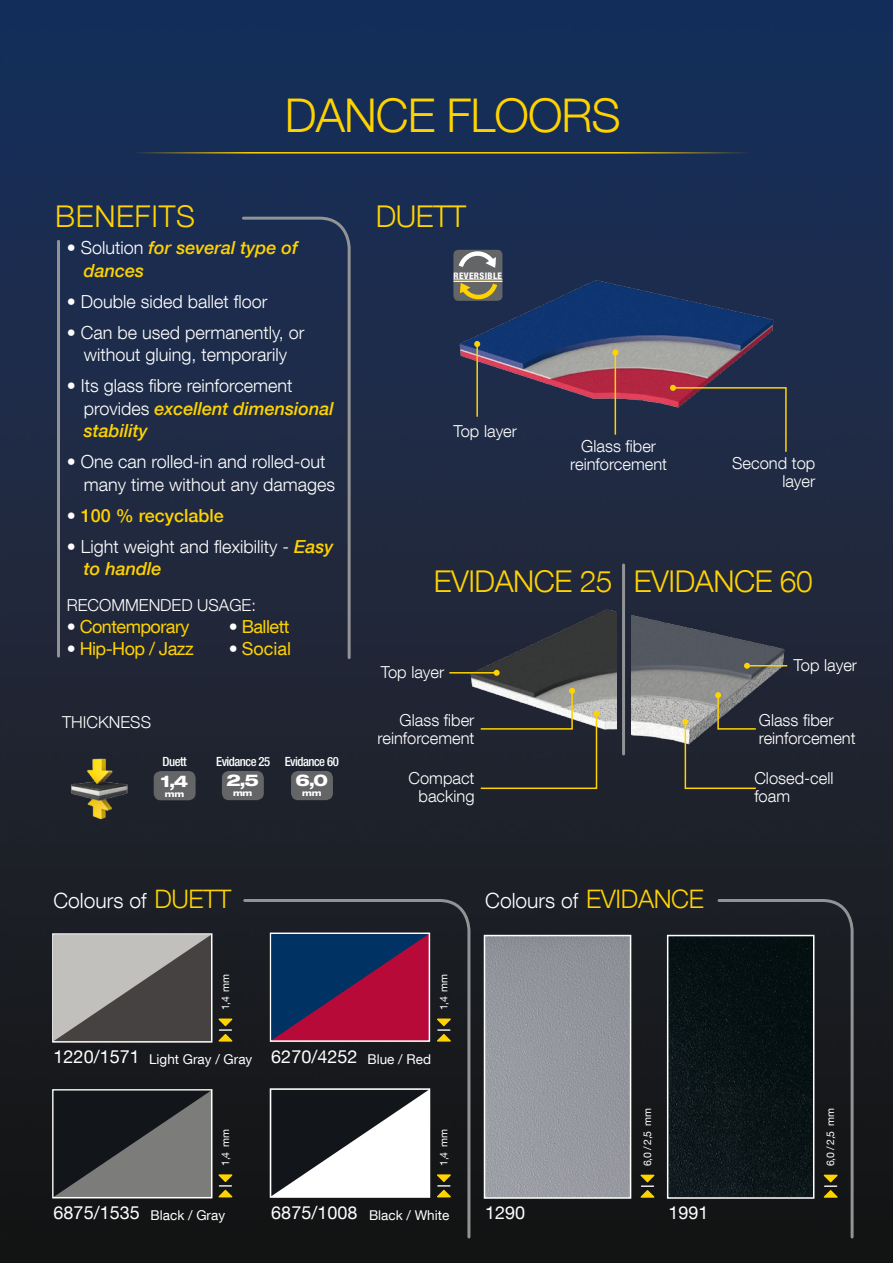
<style>
.page{position:relative;width:893px;height:1263px;background:#fff}
.page>*{position:absolute;margin:0;border:0;box-sizing:border-box;transform-origin:0 0}
.t1{font:300 46.5px "Helvetica Neue LT Com";letter-spacing:-.02em;color:#ffd300}
.t2{font:300 30px "Helvetica Neue LT Com";letter-spacing:-.015em;color:#ffd300}
.t3{font:300 30px "Helvetica Neue LT Com";letter-spacing:.02em;color:#ffd300}
.t4{font:300 21px "Helvetica Neue LT Com";color:#fff}
.t5{font:300 18px/22.5px "Helvetica Neue LT Com";color:#fff}
.t6{font:18px "Helvetica Neue LT Com";letter-spacing:-.03em;color:#ffd300}
.t7{font:italic 500 18px/22.5px "Helvetica Neue LT Com";color:#ffd300}
.t8{font:18px "Helvetica Neue LT Com";color:#fff}
.t9{font:500 18px "Helvetica Neue LT Com";color:#ffd300}
.t10{font:300 16.5px/18px "Helvetica Neue LT Com";color:#fff;text-align:right}
.t11{font:800 expanded 16.35px "Helvetica Neue LT Com";color:#fff}
.t12{font:13.5px "Helvetica Neue LT Com";color:#fff}
.t13{font:500 condensed 12.75px "Helvetica Neue LT Com";letter-spacing:-.04em;color:#fff}
.t14{font:10.5px "Helvetica Neue LT Com";color:#fff}
.t15{font:800 condensed 9px "Helvetica Neue LT Com";letter-spacing:.04em;color:#fff}
.t16{font:800 expanded 8.4px "Helvetica Neue LT Com";color:#fff}
.s1{font-weight:300;font-style:normal;color:#fff}
.s2{font-weight:500;font-style:italic;color:#ffd300}
.s3{font-weight:300;color:#fff}
.s4{color:#fff}
.s5{font-size:25.5px;color:#ffd300}
.s6{font-size:18px}
.s7{font-size:13.5px}
</style>
<div class="page">
<img style="left:0;top:0;width:893px;height:1263px">
<hr style="left:120px;top:152px;width:653px;height:2px;background:#ffd300">
<hr style="left:57px;top:241px;width:3px;height:415px;background:#929395">
<svg style="left:240px;top:215px;width:112px;height:446px;background:#232e48"></svg>
<img style="left:71px;top:757px;width:57px;height:62px">
<div style="left:222px;top:771px;width:42px;height:29px;background:#646567;border-radius:7px"></div>
<div style="left:154px;top:771px;width:42px;height:29px;background:#646567;border-radius:7px"></div>
<div style="left:291px;top:771px;width:42px;height:29px;background:#646567;border-radius:7px"></div>
<img style="left:632px;top:584px;width:182px;height:225px">
<img style="left:440px;top:584px;width:176px;height:225px">
<hr style="left:449px;top:672px;width:48px;height:1px;background:#ffd300">
<svg style="left:494px;top:670px;width:6px;height:6px"></svg>
<hr style="left:747px;top:665px;width:40px;height:1px;background:#ffd300">
<svg style="left:744px;top:663px;width:6px;height:6px"></svg>
<svg style="left:479px;top:688px;width:120px;height:102px;background:#474846"></svg>
<svg style="left:682px;top:692px;width:75px;height:98px;background:#4a4b49"></svg>
<hr style="left:622px;top:565px;width:3px;height:189px;background:#929395">
<img style="left:430px;top:255px;width:374px;height:225px">
<hr style="left:615px;top:352px;width:1px;height:83px;background:#ffd300">
<svg style="left:612px;top:349px;width:6px;height:6px"></svg>
<hr style="left:476px;top:344px;width:2px;height:73px;background:#ffd300">
<svg style="left:474px;top:341px;width:6px;height:6px"></svg>
<svg style="left:670px;top:385px;width:117px;height:68px;background:#2e3144"></svg>
<div style="left:453px;top:250px;width:49px;height:51px;background:#646567;border-radius:5px"></div>
<svg style="left:458px;top:251px;width:38px;height:17px"></svg>
<svg style="left:456px;top:280px;width:45px;height:19px"></svg>
<hr style="left:453px;top:281px;width:49px;height:1px;background:#fff">
<hr style="left:453px;top:279px;width:49px;height:1px;background:#ffd300">
<svg style="left:51px;top:932px;width:181px;height:111px;background:#7c7978"></svg>
<svg style="left:51px;top:1088px;width:181px;height:111px;background:#494a4a"></svg>
<svg style="left:242px;top:897px;width:230px;height:343px;background:#453945"></svg>
<svg style="left:716px;top:897px;width:139px;height:343px;background:#212327"></svg>
<svg style="left:483px;top:934px;width:149px;height:265px;background:#95989f"></svg>
<svg style="left:640px;top:1175px;width:14px;height:23px"></svg>
<svg style="left:666px;top:934px;width:149px;height:265px;background:#121c1e"></svg>
<svg style="left:824px;top:1175px;width:13px;height:23px"></svg>
<h2 class="t3" style="left:55px;top:198px;width:141px">BENEFITS</h2>
<h1 class="t1" style="left:285px;top:87px;width:338px">DANCE FLOO RS</h1>
<h2 class="t2" style="left:376px;top:198px;width:92px">DUETT</h2>
<p class="t7" style="left:84px;top:236px;width:216px;text-indent:-17px"><span class="s1">• Solution</span> for several type of dances</p>
<p class="t5" style="left:67px;top:290px;width:202px">• Double sided ballet floor</p>
<p class="t5" style="left:67px;top:321px;width:239px;text-align:center">• Can be used permanently, or without gluing, temporarily</p>
<p class="t5" style="left:84px;top:374px;width:252px;text-indent:-17px">• Its glass fibre reinforcement provides <span class="s2">excellent dimensional stability</span></p>
<p class="t5" style="left:84px;top:450px;width:253px;text-indent:-17px">• One can rolled-in and rolled-out many time without any damages</p>
<p class="t9" style="left:67px;top:504px;width:159px"><span class="s3">•</span> 100 % recyclable</p>
<p class="t5" style="left:84px;top:535px;width:251px;text-indent:-17px">• Light weight and flexibility - <span class="s2">Easy to handle</span></p>
<p class="t10" style="left:67px;top:596px;width:191px">RECOMMENDED USAGE:</p>
<p class="t6" style="left:67px;top:616px;width:124px"><span class="s4">•</span> Contemporary</p>
<p class="t6" style="left:229px;top:616px;width:62px"><span class="s4">•</span> Ballett</p>
<p class="t6" style="left:67px;top:638px;width:128px"><span class="s4">•</span> Hip-Hop / Jazz</p>
<p class="t6" style="left:229px;top:638px;width:64px"><span class="s4">•</span> Social</p>
<p class="t10" style="left:62px;top:713px;width:90px">THICKNESS</p>
<p class="t13" style="left:163px;top:754px;width:26px">Duett</p>
<p class="t11" style="left:161px;top:770px;width:29px">1,4</p>
<p class="t16" style="left:165px;top:788px;width:21px">mm</p>
<p class="t13" style="left:216px;top:754px;width:56px">Evidance 25</p>
<p class="t11" style="left:226px;top:770px;width:34px">2,5</p>
<p class="t16" style="left:233px;top:788px;width:21px">mm</p>
<p class="t13" style="left:285px;top:754px;width:56px">Evidance 60</p>
<p class="t11" style="left:296px;top:770px;width:34px">6,0</p>
<p class="t16" style="left:302px;top:788px;width:21px">mm</p>
<p class="t15" style="left:454px;top:270px;width:50px">REVERSIBLE</p>
<p class="t10" style="left:453px;top:422px;width:65px">Top layer</p>
<p class="t10" style="left:570px;top:436px;width:98px;text-align:center">Glass fiber reinforcement</p>
<p class="t10" style="left:732px;top:454px;width:85px">Second top layer</p>
<h2 class="t2" style="left:434px;top:563px;width:381px">EVIDANCE 25 EVIDANCE 60</h2>
<p class="t10" style="left:381px;top:663px;width:65px">Top layer</p>
<p class="t10" style="left:794px;top:656px;width:65px">Top layer</p>
<p class="t10" style="left:378px;top:711px;width:98px">Glass fiber reinforcement</p>
<p class="t10" style="left:408px;top:769px;width:68px">Compact backing</p>
<p class="t10" style="left:754px;top:769px;width:81px;text-align:left">Closed-cell foam</p>
<p class="t10" style="left:759px;top:711px;width:98px;text-align:left">Glass fiber reinforcement</p>
<p class="t4" style="left:54px;top:887px;width:150px">Colours of <span class="s5">duett</span></p>
<p class="t4" style="left:485px;top:887px;width:220px">Colours of <span class="s5">EVIDANCE</span></p>
<p class="t14" style="left:219px;top:1010px;width:38px;rotate:-90deg">1,4 mm</p>
<p class="t14" style="left:437px;top:1010px;width:38px;rotate:-90deg">1,4 mm</p>
<p class="t12" style="left:54px;top:1051px;width:200px"><span class="s6">1220/1571</span> Light Gray / Gray</p>
<p class="t8" style="left:271px;top:1046px;width:161px">6270/4252 <span class="s7">Blue / Red</span></p>
<p class="t14" style="left:219px;top:1166px;width:38px;rotate:-90deg">1,4 mm</p>
<p class="t14" style="left:437px;top:1166px;width:38px;rotate:-90deg">1,4 mm</p>
<p class="t14" style="left:641px;top:1166px;width:59px;rotate:-90deg">6,0 / 2,5 mm</p>
<p class="t14" style="left:824px;top:1166px;width:59px;rotate:-90deg">6,0 / 2,5 mm</p>
<p class="t12" style="left:54px;top:1207px;width:173px"><span class="s6">6875/1535</span> Black / Gray</p>
<p class="t12" style="left:271px;top:1207px;width:179px"><span class="s6">6875/1008</span> Black / White</p>
<p class="t8" style="left:485px;top:1202px;width:42px">1290</p>
<p class="t8" style="left:668px;top:1202px;width:42px">1991</p>
</div>
